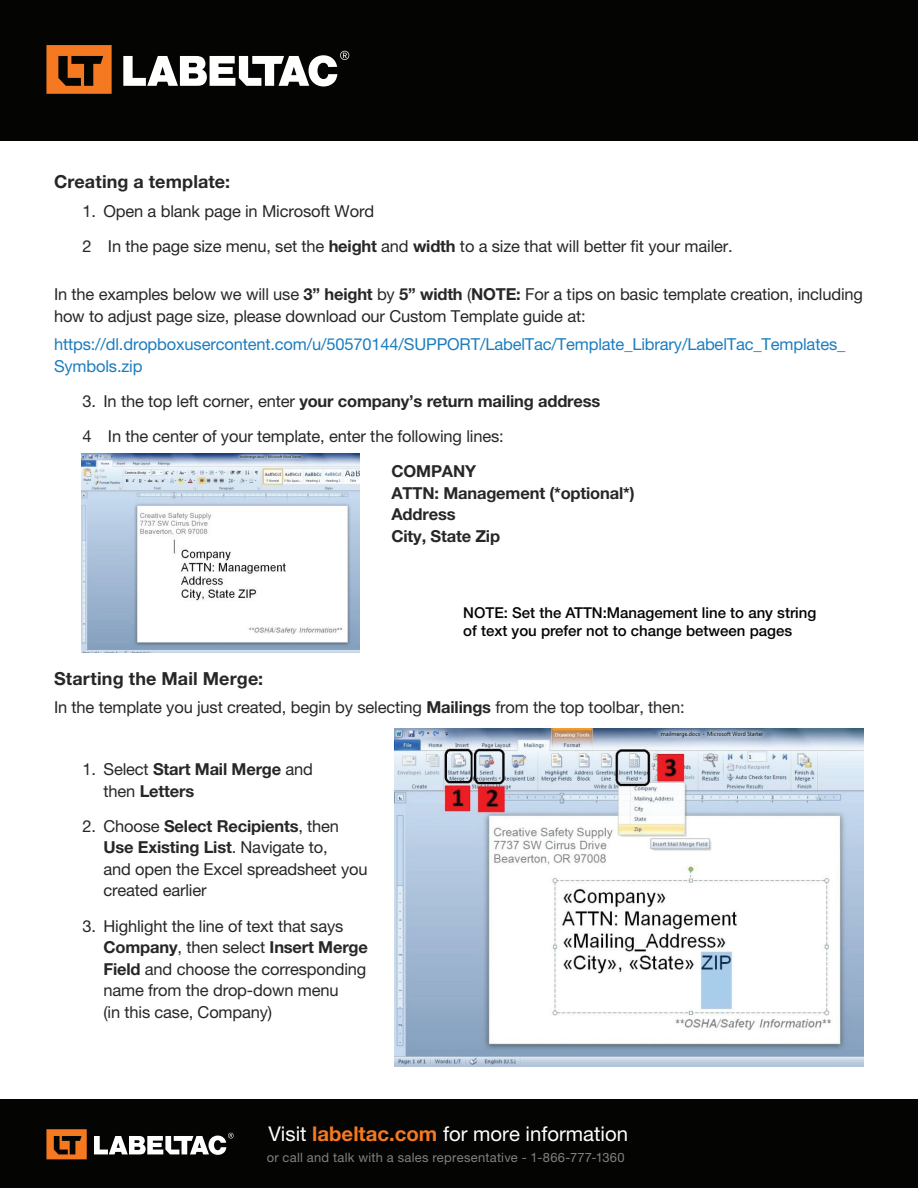
<style>
.page{position:relative;width:918px;height:1188px;background:#fff}
.page>*{position:absolute;margin:0;border:0;box-sizing:border-box;transform-origin:0 0}
.t1{font:20.4px "Helvetica Neue LT Pro";color:#fff}
.t2{font:700 18px "Helvetica Neue LT Pro";letter-spacing:.005em;color:#272727}
.t3{font:16.5px/21.6px "Helvetica Neue LT Pro";letter-spacing:-.01em;color:#272727}
.t4{font:16.5px/21.6px "Helvetica Neue LT Pro";letter-spacing:-.01em;color:#1b7dbf}
.t5{font:700 16.5px/21.6px "Helvetica Neue LT Pro";letter-spacing:-.01em;color:#272727}
.t6{font:500 15px/18px "Helvetica Neue LT Pro";color:#040503}
.t7{font:12.9px "Helvetica Neue LT Pro";letter-spacing:.02em;color:#808180}
.s1{font-weight:700}
.s2{font-weight:400}
.s3{font-weight:700;color:#f47921}
</style>
<div class="page">
<div style="left:0;top:0;width:918px;height:141px;background:#040503"></div>
<div style="left:0;top:1100px;width:918px;height:88px;background:#040503"></div>
<svg style="left:46px;top:1129px;width:41px;height:30px"></svg>
<svg style="left:94px;top:1133px;width:140px;height:22px"></svg>
<svg style="left:46px;top:45px;width:66px;height:49px"></svg>
<svg style="left:123px;top:51px;width:226px;height:36px"></svg>
<img style="left:81px;top:454px;width:279px;height:199px">
<img style="left:395px;top:729px;width:469px;height:337px">
<p class="t2" style="left:54px;top:171px;width:178px">Creating a template:</p>
<p class="t3" style="left:83px;top:193px;width:652px;line-height:35.1px">1. Open a blank page in Microsoft Word<br>2 In the page size menu, set the <span class="s1">height</span> and <span class="s1">width</span> to a size that will better fit your mailer.</p>
<p class="t3" style="left:54px;top:284px;width:811px">In the examples below we will use <span class="s1">3” height</span> by <span class="s1">5” width</span> (<span class="s1">NOTE:</span> For a tips on basic template creation, including how to adjust page size, please download our Custom Template guide at:</p>
<p class="t4" style="left:54px;top:333px;width:793px">https://dl.dropboxusercontent.com/u/50570144/SUPPORT/LabelTac/Template_Library/LabelTac_Templates_<br>Symbols.zip</p>
<p class="t3" style="left:83px;top:383px;width:519px;line-height:35.1px">3. In the top left corner, enter <span class="s1">your company’s return mailing address<br></span>4 In the center of your template, enter the following lines:</p>
<p class="t5" style="left:392px;top:460px;width:245px">COMPANY<br>ATTN: Management (*optional*)<br>Address<br>City, State Zip</p>
<p class="t6" style="left:463px;top:604px;width:355px">NOTE: Set the ATTN:Management line to any string of text you prefer not to change between pages</p>
<p class="t2" style="left:54px;top:667px;width:211px">Starting the Mail Merge:</p>
<p class="t3" style="left:54px;top:696px;width:632px">In the template you just created, begin by selecting <span class="s1">Mailings</span> from the top toolbar, then:</p>
<p class="t5" style="left:104px;top:758px;width:211px;text-indent:-21px"><span class="s2">1. Select</span> Start Mail Merge <span class="s2">and then</span> Letters</p>
<p class="t3" style="left:104px;top:815px;width:266px;text-indent:-21px">2. Choose <span class="s1">Select Recipients</span>, then<br><span class="s1">Use Existing List</span>. Navigate to,<br>and open the Excel spreadsheet you created earlier</p>
<p class="t3" style="left:104px;top:915px;width:266px;text-indent:-21px">3. Highlight the line of text that says<br><span class="s1">Company</span>, then select <span class="s1">Insert Merge<br>Field</span> and choose the corresponding name from the drop-down menu<br>(in this case, Company)</p>
<p class="t1" style="left:269px;top:1121px;width:361px">Visit <span class="s3">labeltac.com</span> for more information</p>
<p class="t7" style="left:267px;top:1150px;width:359px">or call and talk with a sales representative - 1-866-777-1360</p>
</div>
